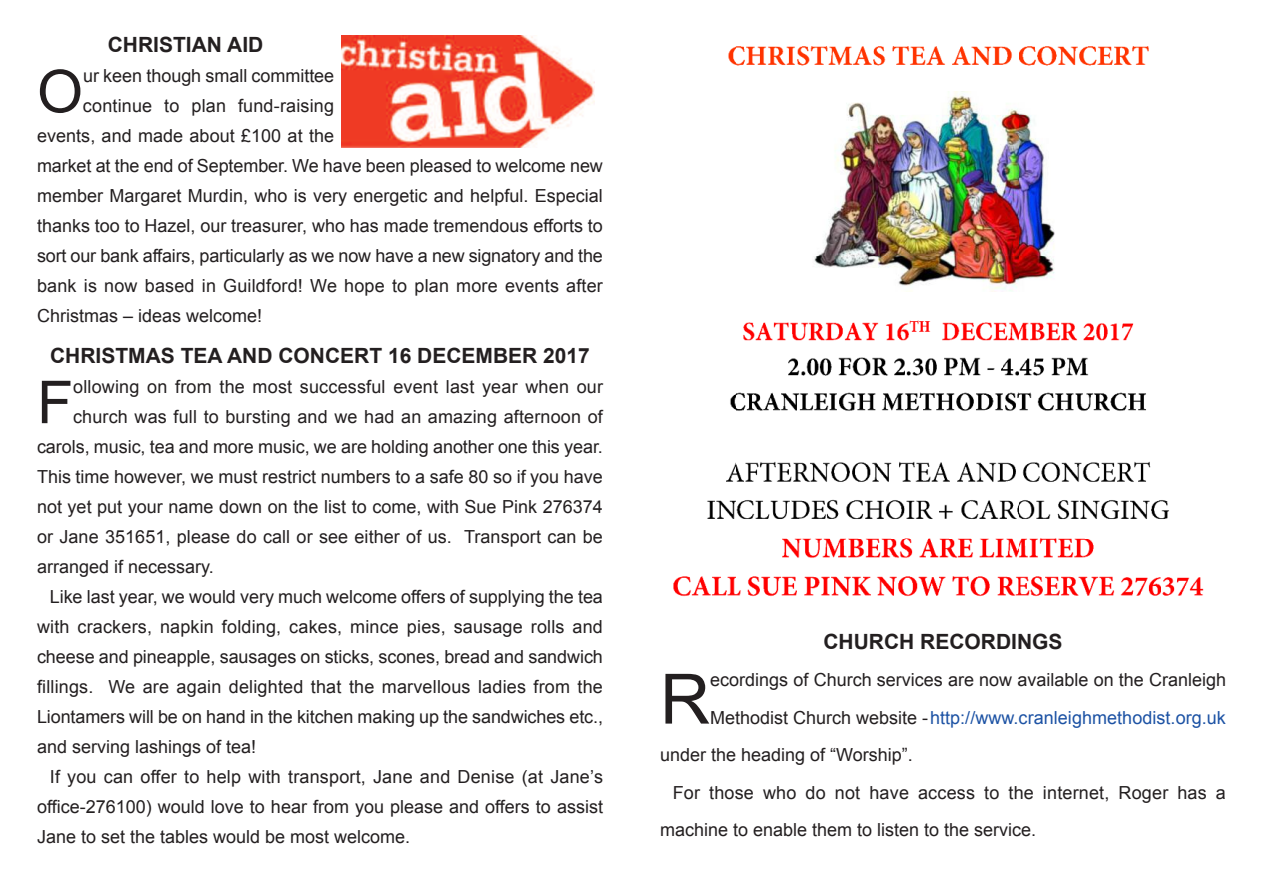
<style>
.page{position:relative;width:1263px;height:893px;background:#fff}
.page>*{position:absolute;margin:0;border:0;box-sizing:border-box;transform-origin:0 0}
.t1{font:69.45px "Arial";color:#231f20}
.t2{font:59.25px "Arial";color:#231f20}
.t3{font:700 21px "Arial";color:#231f20}
.t4{font:18px "Arial";color:#231f20}
.t5{font:18px "Arial";letter-spacing:.005em;color:#1c52a4}
.s1{color:#231f20}
</style>
<div class="page">
<img style="left:728px;top:46px;width:421px;height:20px">
<img style="left:814px;top:92px;width:241px;height:199px">
<img style="left:731px;top:392px;width:415px;height:6px">
<img style="left:743px;top:322px;width:166px;height:19px">
<img style="left:788px;top:357px;width:301px;height:19px">
<img style="left:909px;top:320px;width:21px;height:12px">
<img style="left:930px;top:321px;width:204px;height:20px">
<img style="left:730px;top:398px;width:416px;height:13px">
<img style="left:726px;top:461px;width:425px;height:21px">
<img style="left:707px;top:499px;width:462px;height:20px">
<img style="left:782px;top:538px;width:312px;height:20px">
<img style="left:673px;top:576px;width:531px;height:21px">
<img style="left:342px;top:36px;width:253px;height:111px">
<p class="t3" style="left:108px;top:33px;width:157px">CHRISTIAN AID</p>
<h2 class="t2" style="left:37px;top:59px;width:48px">O</h2>
<p class="t4" style="left:83px;top:66px;width:253px">ur keen though small committee</p>
<p class="t4" style="left:83px;top:96px;width:253px">continue to plan fund-raising</p>
<p class="t4" style="left:37px;top:126px;width:299px">events, and made about £100 at the</p>
<p class="t4" style="left:37px;top:156px;width:567px">market at the end of September. We have been pleased to welcome new</p>
<p class="t4" style="left:37px;top:186px;width:567px">member Margaret Murdin, who is very energetic and helpful. Especial</p>
<p class="t4" style="left:37px;top:216px;width:567px">thanks too to Hazel, our treasurer, who has made tremendous efforts to</p>
<p class="t4" style="left:37px;top:246px;width:567px">sort our bank affairs, particularly as we now have a new signatory and the</p>
<p class="t4" style="left:37px;top:276px;width:567px">bank is now based in Guildford! We hope to plan more events after</p>
<p class="t4" style="left:37px;top:306px;width:227px">Christmas – ideas welcome!</p>
<p class="t3" style="left:50px;top:344px;width:541px">CHRISTMAS TEA AND CONCERT 16 DECEMBER 2017</p>
<h2 class="t2" style="left:37px;top:370px;width:38px">F</h2>
<p class="t4" style="left:73px;top:377px;width:531px">ollowing on from the most successful event last year when our</p>
<p class="t4" style="left:73px;top:407px;width:531px">church was full to bursting and we had an amazing afternoon of</p>
<p class="t4" style="left:37px;top:437px;width:567px">carols, music, tea and more music, we are holding another one this year.</p>
<p class="t4" style="left:37px;top:467px;width:567px">This time however, we must restrict numbers to a safe 80 so if you have</p>
<p class="t4" style="left:37px;top:497px;width:567px">not yet put your name down on the list to come, with Sue Pink 276374</p>
<p class="t4" style="left:37px;top:527px;width:567px">or Jane 351651, please do call or see either of us. Transport can be</p>
<p class="t4" style="left:37px;top:557px;width:178px">arranged if necessary.</p>
<p class="t4" style="left:50px;top:587px;width:555px">Like last year, we would very much welcome offers of supplying the tea</p>
<p class="t4" style="left:37px;top:617px;width:567px">with crackers, napkin folding, cakes, mince pies, sausage rolls and</p>
<p class="t4" style="left:37px;top:647px;width:567px">cheese and pineapple, sausages on sticks, scones, bread and sandwich</p>
<p class="t4" style="left:37px;top:677px;width:567px">fillings. We are again delighted that the marvellous ladies from the</p>
<p class="t4" style="left:37px;top:707px;width:567px">Liontamers will be on hand in the kitchen making up the sandwiches etc.,</p>
<p class="t4" style="left:37px;top:737px;width:221px">and serving lashings of tea!</p>
<p class="t4" style="left:50px;top:767px;width:555px">If you can offer to help with transport, Jane and Denise (at Jane’s</p>
<p class="t4" style="left:37px;top:797px;width:567px">office-276100) would love to hear from you please and offers to assist</p>
<p class="t4" style="left:37px;top:827px;width:375px">Jane to set the tables would be most welcome.</p>
<p class="t3" style="left:823px;top:630px;width:241px">CHURCH RECORDINGS</p>
<h1 class="t1" style="left:660px;top:661px;width:52px">R</h1>
<p class="t4" style="left:710px;top:670px;width:517px">ecordings of Church services are now available on the Cranleigh</p>
<p class="t5" style="left:710px;top:707px;width:517px"><span class="s1">Methodist Church website -</span>http://www.cranleighmethodist.org.uk</p>
<p class="t4" style="left:660px;top:745px;width:254px">under the heading of “Worship”.</p>
<p class="t4" style="left:673px;top:782px;width:555px">For those who do not have access to the internet, Roger has a</p>
<p class="t4" style="left:660px;top:820px;width:378px">machine to enable them to listen to the service.</p>
</div>
